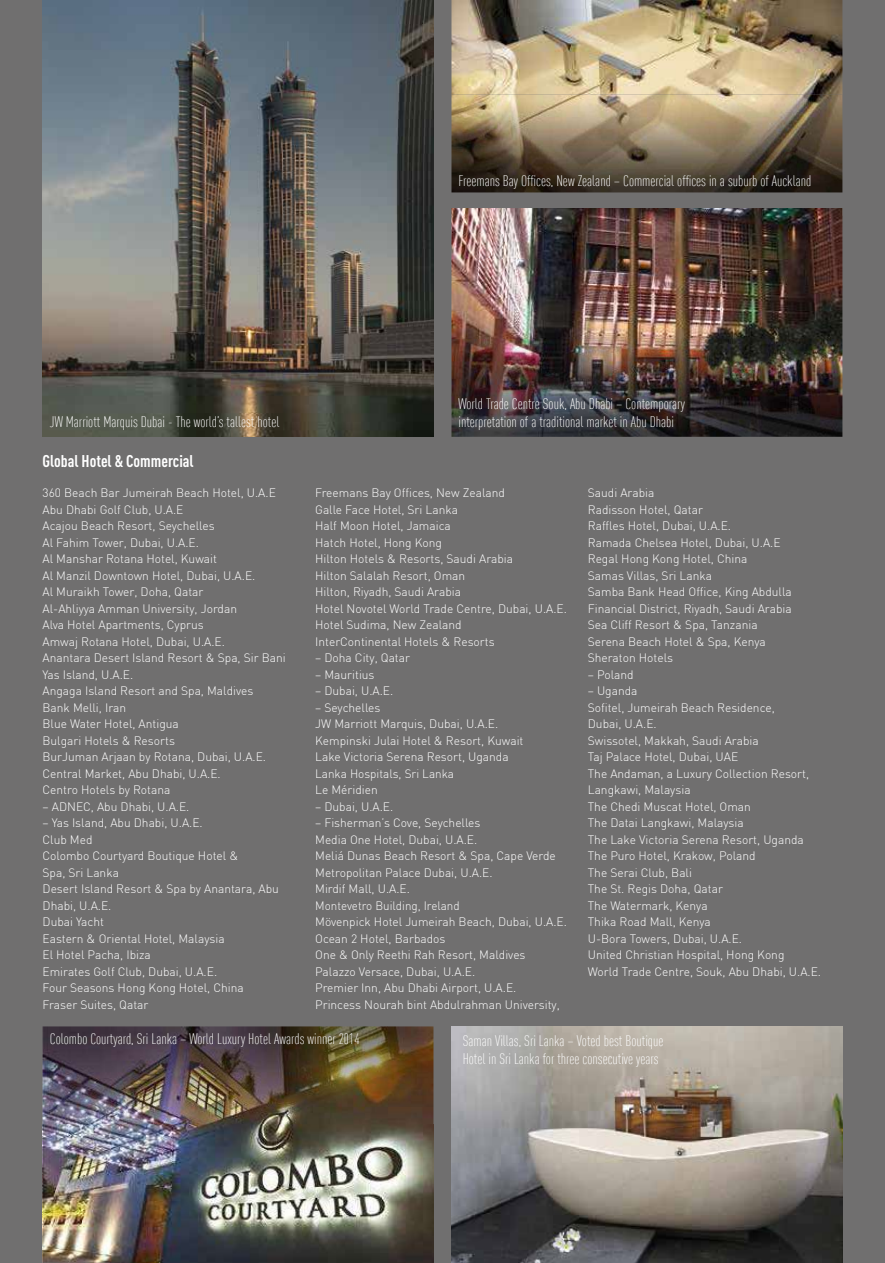
<style>
.page{position:relative;width:885px;height:1263px;background:#fff}
.page>*{position:absolute;margin:0;border:0;box-sizing:border-box;transform-origin:0 0}
.t1{font:700 16.8px "DIN Cond";color:#fff}
.t2{font:300 condensed 15px/18px "DIN Offc";color:#fff}
.t3{font:300 12px/16.5px "DIN";color:#fff}
</style>
<div class="page">
<div style="left:0;top:0;width:884px;height:1263px;background:#706f6f"></div>
<img style="left:451px;top:0;width:391px;height:95px">
<img style="left:43px;top:0;width:390px;height:437px">
<img style="left:451px;top:208px;width:391px;height:131px">
<img style="left:451px;top:1026px;width:391px;height:237px">
<img style="left:43px;top:1124px;width:390px;height:139px">
<svg style="left:842px;top:95px;width:1px;height:97px"></svg>
<img style="left:451px;top:95px;width:391px;height:97px">
<svg style="left:842px;top:339px;width:1px;height:98px"></svg>
<img style="left:451px;top:339px;width:391px;height:98px">
<img style="left:43px;top:1026px;width:390px;height:98px">
<p class="t2" style="left:458px;top:172px;width:354px">Freemans Bay Offices, New Zealand – Commercial offices in a suburb of Auckland</p>
<p class="t2" style="left:50px;top:413px;width:231px">JW Marriott Marquis Dubai - The world’s tallest hotel</p>
<h1 class="t1" style="left:43px;top:451px;width:153px">Global Hotel &amp; Commercial</h1>
<p class="t3" style="left:43px;top:484px;width:245px">360 Beach Bar Jumeirah Beach Hotel, U.A.E<br>Abu Dhabi Golf Club, U.A.E<br>Acajou Beach Resort, Seychelles<br>Al Fahim Tower, Dubai, U.A.E.<br>Al Manshar Rotana Hotel, Kuwait<br>Al Manzil Downtown Hotel, Dubai, U.A.E.<br>Al Muraikh Tower, Doha, Qatar<br>Al-Ahliyya Amman University, Jordan<br>Alva Hotel Apartments, Cyprus<br>Amwaj Rotana Hotel, Dubai, U.A.E.<br>Anantara Desert Island Resort &amp; Spa, Sir Bani<br>Yas Island, U.A.E.<br>Angaga Island Resort and Spa, Maldives<br>Bank Melli, Iran<br>Blue Water Hotel, Antigua<br>Bulgari Hotels &amp; Resorts<br>BurJuman Arjaan by Rotana, Dubai, U.A.E.<br>Central Market, Abu Dhabi, U.A.E.<br>Centro Hotels by Rotana</p>
<p class="t3" style="left:43px;top:798px;width:148px">– ADNEC, Abu Dhabi, U.A.E.</p>
<p class="t3" style="left:43px;top:814px;width:238px">– Yas Island, Abu Dhabi, U.A.E.<br>Club Med<br>Colombo Courtyard Boutique Hotel &amp;<br>Spa, Sri Lanka<br>Desert Island Resort &amp; Spa by Anantara, Abu<br>Dhabi, U.A.E.<br>Dubai Yacht<br>Eastern &amp; Oriental Hotel, Malaysia<br>El Hotel Pacha, Ibiza<br>Emirates Golf Club, Dubai, U.A.E.<br>Four Seasons Hong Kong Hotel, China<br>Fraser Suites, Qatar</p>
<p class="t2" style="left:458px;top:395px;width:228px">World Trade Centre Souk, Abu Dhabi – Contemporary interpretation of a traditional market in Abu Dhabi</p>
<p class="t3" style="left:315px;top:484px;width:253px">Freemans Bay Offices, New Zealand<br>Galle Face Hotel, Sri Lanka<br>Half Moon Hotel, Jamaica<br>Hatch Hotel, Hong Kong<br>Hilton Hotels &amp; Resorts, Saudi Arabia<br>Hilton Salalah Resort, Oman<br>Hilton, Riyadh, Saudi Arabia<br>Hotel Novotel World Trade Centre, Dubai, U.A.E.<br>Hotel Sudima, New Zealand<br>InterContinental Hotels &amp; Resorts</p>
<p class="t3" style="left:315px;top:649px;width:96px">– Doha City, Qatar</p>
<p class="t3" style="left:315px;top:666px;width:61px">– Mauritius</p>
<p class="t3" style="left:315px;top:682px;width:80px">– Dubai, U.A.E.</p>
<p class="t3" style="left:315px;top:699px;width:210px">– Seychelles<br>JW Marriott Marquis, Dubai, U.A.E.<br>Kempinski Julai Hotel &amp; Resort, Kuwait<br>Lake Victoria Serena Resort, Uganda<br>Lanka Hospitals, Sri Lanka<br>Le Méridien</p>
<p class="t3" style="left:315px;top:798px;width:80px">– Dubai, U.A.E.</p>
<p class="t3" style="left:315px;top:814px;width:253px">– Fisherman’s Cove, Seychelles<br>Media One Hotel, Dubai, U.A.E.<br>Meliá Dunas Beach Resort &amp; Spa, Cape Verde Metropolitan Palace Dubai, U.A.E.<br>Mirdif Mall, U.A.E.<br>Montevetro Building, Ireland<br>Mövenpick Hotel Jumeirah Beach, Dubai, U.A.E.<br>Ocean 2 Hotel, Barbados<br>One &amp; Only Reethi Rah Resort, Maldives Palazzo Versace, Dubai, U.A.E.<br>Premier Inn, Abu Dhabi Airport, U.A.E.<br>Princess Nourah bint Abdulrahman University,</p>
<p class="t3" style="left:587px;top:484px;width:205px">Saudi Arabia<br>Radisson Hotel, Qatar<br>Raffles Hotel, Dubai, U.A.E.<br>Ramada Chelsea Hotel, Dubai, U.A.E<br>Regal Hong Kong Hotel, China<br>Samas Villas, Sri Lanka<br>Samba Bank Head Office, King Abdulla<br>Financial District, Riyadh, Saudi Arabia<br>Sea Cliff Resort &amp; Spa, Tanzania<br>Serena Beach Hotel &amp; Spa, Kenya<br>Sheraton Hotels</p>
<p class="t3" style="left:587px;top:666px;width:47px">– Poland</p>
<p class="t3" style="left:587px;top:682px;width:235px">– Uganda<br>Sofitel, Jumeirah Beach Residence,<br>Dubai, U.A.E.<br>Swissotel, Makkah, Saudi Arabia<br>Taj Palace Hotel, Dubai, UAE<br>The Andaman, a Luxury Collection Resort,<br>Langkawi, Malaysia<br>The Chedi Muscat Hotel, Oman<br>The Datai Langkawi, Malaysia<br>The Lake Victoria Serena Resort, Uganda<br>The Puro Hotel, Krakow, Poland<br>The Serai Club, Bali<br>The St. Regis Doha, Qatar<br>The Watermark, Kenya<br>Thika Road Mall, Kenya<br>U-Bora Towers, Dubai, U.A.E.<br>United Christian Hospital, Hong Kong<br>World Trade Centre, Souk, Abu Dhabi, U.A.E.</p>
<p class="t2" style="left:50px;top:1030px;width:311px">Colombo Courtyard, Sri Lanka – World Luxury Hotel Awards winner 2014</p>
<p class="t2" style="left:462px;top:1031px;width:202px">Saman Villas, Sri Lanka – Voted best Boutique<br>Hotel in Sri Lanka for three consecutive years</p>
</div>
